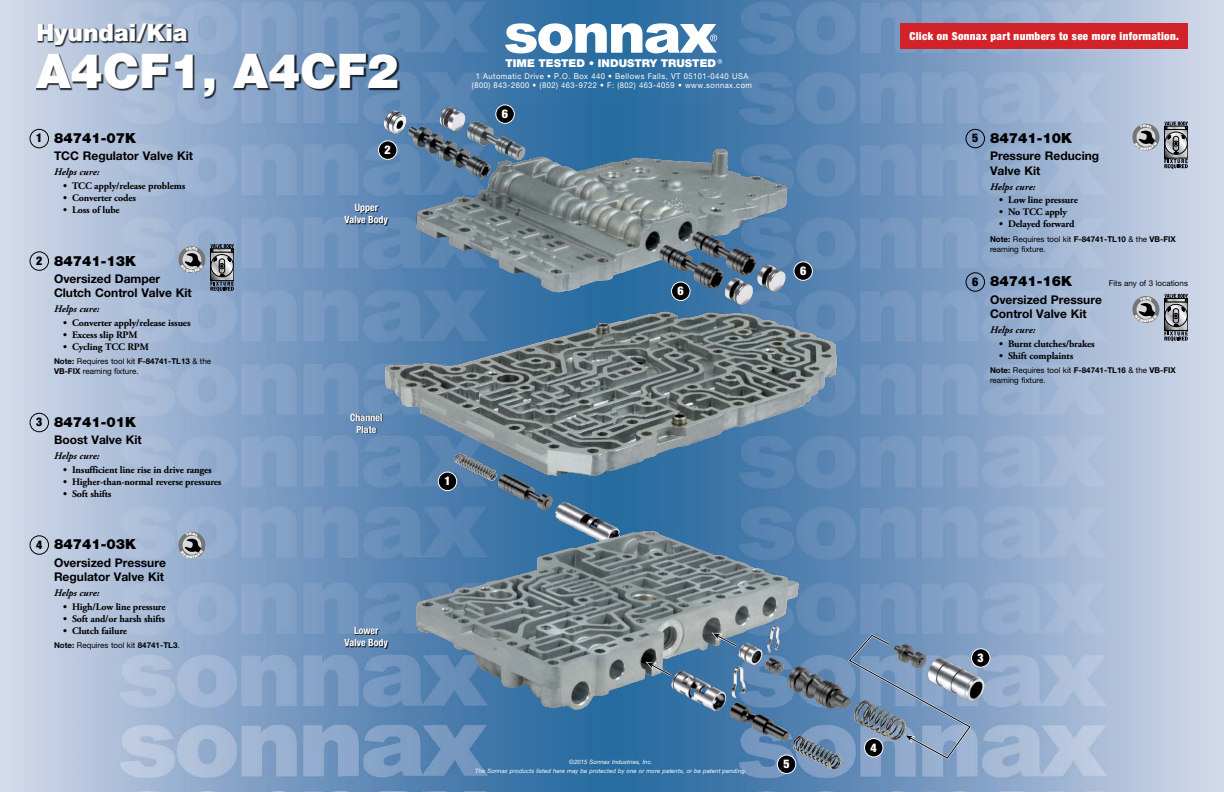
<style>
.page{position:relative;width:1224px;height:792px;background:#fff}
.page>*{position:absolute;margin:0;border:0;box-sizing:border-box;transform-origin:0 0}
.t1{font:900 48px "Helvetica Neue LT Std";color:#fff}
.t2{font:900 24px "Helvetica Neue LT Std";color:#fff}
.t3{font:900 14px "Helvetica Neue LT Std";color:#000}
.t4{font:700 12px/14.4px "Helvetica Neue LT Std";color:#000}
.t5{font:900 condensed 12px "Helvetica Neue LT Std";color:#fff}
.t6{font:900 condensed 12px "Helvetica Neue LT Std";color:#000}
.t7{font:900 condensed 11px "Helvetica Neue LT Std";letter-spacing:.03em;color:#fff}
.t8{font:900 10.8px "Helvetica Neue LT Std";color:#fff}
.t9{font:700 10px "Adobe Garamond Pro";letter-spacing:-.015em;color:#000}
.t10{font:italic 700 10px "Adobe Garamond Pro";color:#000}
.t11{font:700 condensed 10px/12px "Helvetica Neue LT Std";color:#fff;text-align:center}
.t12{font:8px/10px "Helvetica Neue LT Std";color:#000}
.t13{font:8px/9px "Helvetica Neue LT Std";letter-spacing:.06em;color:#fff;text-align:center;scale:.95 1}
.t14{font:italic 6px/9px "Helvetica Neue LT Std";letter-spacing:.015em;color:#fff;text-align:center}
.s1{font-weight:700}
</style>
<div class="page">
<img style="left:0;top:0;width:1224px;height:792px">
<svg style="left:505px;top:23px;width:212px;height:30px"></svg>
<svg style="left:718px;top:59px;width:4px;height:5px"></svg>
<div style="left:30px;top:129px;width:19px;height:19px;border:1px solid #000;border-radius:50%"></div>
<div style="left:30px;top:251px;width:19px;height:20px;border:1px solid #000;border-radius:50%"></div>
<div style="left:30px;top:413px;width:19px;height:19px;border:1px solid #000;border-radius:50%"></div>
<div style="left:30px;top:535px;width:19px;height:20px;border:1px solid #000;border-radius:50%"></div>
<div style="left:345px;top:204px;width:44px;height:22px;background:#000;opacity:.75"></div>
<div style="left:351px;top:414px;width:32px;height:20px;background:#000;opacity:.75"></div>
<div style="left:345px;top:627px;width:44px;height:22px;background:#000;opacity:.75"></div>
<div style="left:36px;top:24px;width:364px;height:75px;background:#000;opacity:.75"></div>
<img style="left:381px;top:104px;width:650px;height:670px">
<div style="left:966px;top:129px;width:19px;height:19px;border:1px solid #000;border-radius:50%"></div>
<div style="left:966px;top:272px;width:19px;height:20px;border:1px solid #000;border-radius:50%"></div>
<svg style="left:846px;top:633px;width:127px;height:127px;background:#7d97b6"></svg>
<div style="left:901px;top:23px;width:287px;height:26px;background:#d2232a"></div>
<div style="left:794px;top:262px;width:18px;height:18px;background:#000;border-radius:50%"></div>
<div style="left:793px;top:261px;width:20px;height:20px;border:1px solid #fff;border-radius:50%"></div>
<div style="left:972px;top:649px;width:18px;height:18px;background:#000;border-radius:50%"></div>
<div style="left:971px;top:648px;width:19px;height:20px;border:1px solid #fff;border-radius:50%"></div>
<div style="left:865px;top:738px;width:18px;height:19px;background:#000;border-radius:50%"></div>
<div style="left:864px;top:738px;width:19px;height:19px;border:1px solid #fff;border-radius:50%"></div>
<div style="left:438px;top:472px;width:19px;height:19px;background:#000;border-radius:50%"></div>
<div style="left:438px;top:472px;width:19px;height:19px;border:1px solid #fff;border-radius:50%"></div>
<div style="left:777px;top:755px;width:19px;height:19px;background:#000;border-radius:50%"></div>
<div style="left:777px;top:755px;width:19px;height:19px;border:1px solid #fff;border-radius:50%"></div>
<div style="left:379px;top:141px;width:18px;height:18px;background:#000;border-radius:50%"></div>
<div style="left:378px;top:140px;width:19px;height:20px;border:1px solid #fff;border-radius:50%"></div>
<div style="left:672px;top:282px;width:18px;height:18px;background:#000;border-radius:50%"></div>
<div style="left:671px;top:282px;width:20px;height:19px;border:1px solid #fff;border-radius:50%"></div>
<div style="left:496px;top:105px;width:18px;height:18px;background:#000;border-radius:50%"></div>
<div style="left:495px;top:104px;width:20px;height:20px;border:1px solid #fff;border-radius:50%"></div>
<svg style="left:645px;top:662px;width:29px;height:15px"></svg>
<svg style="left:712px;top:633px;width:28px;height:15px"></svg>
<svg style="left:178px;top:244px;width:56px;height:48px;background:#7e8997"></svg>
<svg style="left:178px;top:532px;width:28px;height:26px"></svg>
<svg style="left:1132px;top:121px;width:56px;height:48px;background:#9096a0"></svg>
<svg style="left:1132px;top:294px;width:56px;height:47px;background:#8e949e"></svg>
<h2 class="t2" style="left:36px;top:18px;width:153px">Hyundai/Kia</h2>
<h1 class="t1" style="left:36px;top:42px;width:364px">A4CF1, A4CF2</h1>
<p class="t6" style="left:36px;top:131px;width:8px">1</p>
<h3 class="t3" style="left:54px;top:130px;width:84px">84741-07K</h3>
<p class="t4" style="left:54px;top:149px;width:140px">TCC Regulator Valve Kit</p>
<p class="t10" style="left:54px;top:166px;width:47px">Helps cure:</p>
<p class="t9" style="left:63px;top:180px;width:124px">• TCC apply/release problems</p>
<p class="t9" style="left:63px;top:192px;width:75px">• Converter codes</p>
<p class="t9" style="left:63px;top:204px;width:58px">• Loss of lube</p>
<p class="t5" style="left:385px;top:142px;width:8px">2</p>
<p class="t11" style="left:345px;top:201px;width:45px">Upper<br>Valve Body</p>
<p class="t6" style="left:36px;top:253px;width:8px">2</p>
<h3 class="t3" style="left:54px;top:252px;width:84px">84741-13K</h3>
<p class="t4" style="left:54px;top:271px;width:139px">Oversized Damper<br>Clutch Control Valve Kit</p>
<p class="t10" style="left:54px;top:303px;width:47px">Helps cure:</p>
<p class="t9" style="left:63px;top:317px;width:129px">• Converter apply/release issues</p>
<p class="t9" style="left:63px;top:329px;width:76px">• Excess slip RPM</p>
<p class="t9" style="left:63px;top:341px;width:87px">• Cycling TCC RPM</p>
<p class="t12" style="left:54px;top:356px;width:159px"><span class="s1">Note:</span> Requires tool kit <span class="s1">F-84741-TL13</span> &amp; the<br><span class="s1">VB-FIX</span> reaming fixture.</p>
<p class="t6" style="left:36px;top:415px;width:8px">3</p>
<h3 class="t3" style="left:54px;top:414px;width:84px">84741-01K</h3>
<p class="t4" style="left:54px;top:432px;width:89px">Boost Valve Kit</p>
<p class="t10" style="left:54px;top:450px;width:47px">Helps cure:</p>
<p class="t9" style="left:63px;top:464px;width:150px">• Insufficient line rise in drive ranges</p>
<p class="t9" style="left:63px;top:476px;width:160px">• Higher-than-normal reverse pressures</p>
<p class="t9" style="left:63px;top:488px;width:50px">• Soft shifts</p>
<p class="t11" style="left:350px;top:411px;width:34px">Channel<br>Plate</p>
<p class="t6" style="left:36px;top:537px;width:8px">4</p>
<h3 class="t3" style="left:54px;top:536px;width:84px">84741-03K</h3>
<p class="t4" style="left:54px;top:555px;width:113px">Oversized Pressure<br>Regulator Valve Kit</p>
<p class="t10" style="left:54px;top:587px;width:47px">Helps cure:</p>
<p class="t9" style="left:63px;top:601px;width:104px">• High/Low line pressure</p>
<p class="t9" style="left:63px;top:613px;width:104px">• Soft and/or harsh shifts</p>
<p class="t9" style="left:63px;top:625px;width:66px">• Clutch failure</p>
<p class="t12" style="left:54px;top:640px;width:127px"><span class="s1">Note:</span> Requires tool kit <span class="s1">84741-TL3</span>.</p>
<p class="t11" style="left:345px;top:624px;width:45px">Lower<br>Valve Body</p>
<p class="t8" style="left:505px;top:56px;width:212px">TIME TESTED • INDUSTRY TRUSTED</p>
<p class="t13" style="left:472px;top:71px;width:296px">1 Automatic Drive • P.O. Box 440 • Bellows Falls, VT 05101-0440 USA (800) 843-2600 • (802) 463-9722 • F: (802) 463-4059 • www.sonnax.com</p>
<p class="t5" style="left:502px;top:106px;width:8px">6</p>
<p class="t5" style="left:678px;top:283px;width:8px">6</p>
<p class="t5" style="left:800px;top:263px;width:8px">6</p>
<p class="t5" style="left:444px;top:474px;width:8px">1</p>
<p class="t14" style="left:475px;top:757px;width:273px">©2015 Sonnax Industries, Inc.<br>The Sonnax products listed here may be protected by one or more patents, or be patent pending.</p>
<p class="t5" style="left:783px;top:756px;width:8px">5</p>
<p class="t7" style="left:910px;top:30px;width:271px">Click on Sonnax part numbers to see more information.</p>
<p class="t6" style="left:972px;top:131px;width:8px">5</p>
<p class="t6" style="left:972px;top:274px;width:8px">6</p>
<h3 class="t3" style="left:990px;top:130px;width:84px">84741-10K</h3>
<p class="t4" style="left:990px;top:149px;width:111px">Pressure Reducing<br>Valve Kit</p>
<p class="t10" style="left:990px;top:181px;width:47px">Helps cure:</p>
<p class="t9" style="left:999px;top:194px;width:80px">• Low line pressure</p>
<p class="t9" style="left:999px;top:206px;width:70px">• No TCC apply</p>
<p class="t9" style="left:999px;top:218px;width:77px">• Delayed forward</p>
<p class="t12" style="left:990px;top:234px;width:187px"><span class="s1">Note:</span> Requires tool kit <span class="s1">F-84741-TL10</span> &amp; the <span class="s1">VB-FIX </span>reaming fixture.</p>
<h3 class="t3" style="left:990px;top:273px;width:84px">84741-16K</h3>
<p class="t12" style="left:1109px;top:278px;width:81px">Fits any of 3 locations</p>
<p class="t4" style="left:990px;top:292px;width:113px">Oversized Pressure<br>Control Valve Kit</p>
<p class="t10" style="left:990px;top:324px;width:47px">Helps cure:</p>
<p class="t9" style="left:999px;top:338px;width:97px">• Burnt clutches/brakes</p>
<p class="t9" style="left:999px;top:350px;width:76px">• Shift complaints</p>
<p class="t12" style="left:990px;top:365px;width:187px"><span class="s1">Note:</span> Requires tool kit <span class="s1">F-84741-TL16</span> &amp; the <span class="s1">VB-FIX </span>reaming fixture.</p>
<p class="t5" style="left:871px;top:740px;width:8px">4</p>
<p class="t5" style="left:978px;top:650px;width:8px">3</p>
</div>
